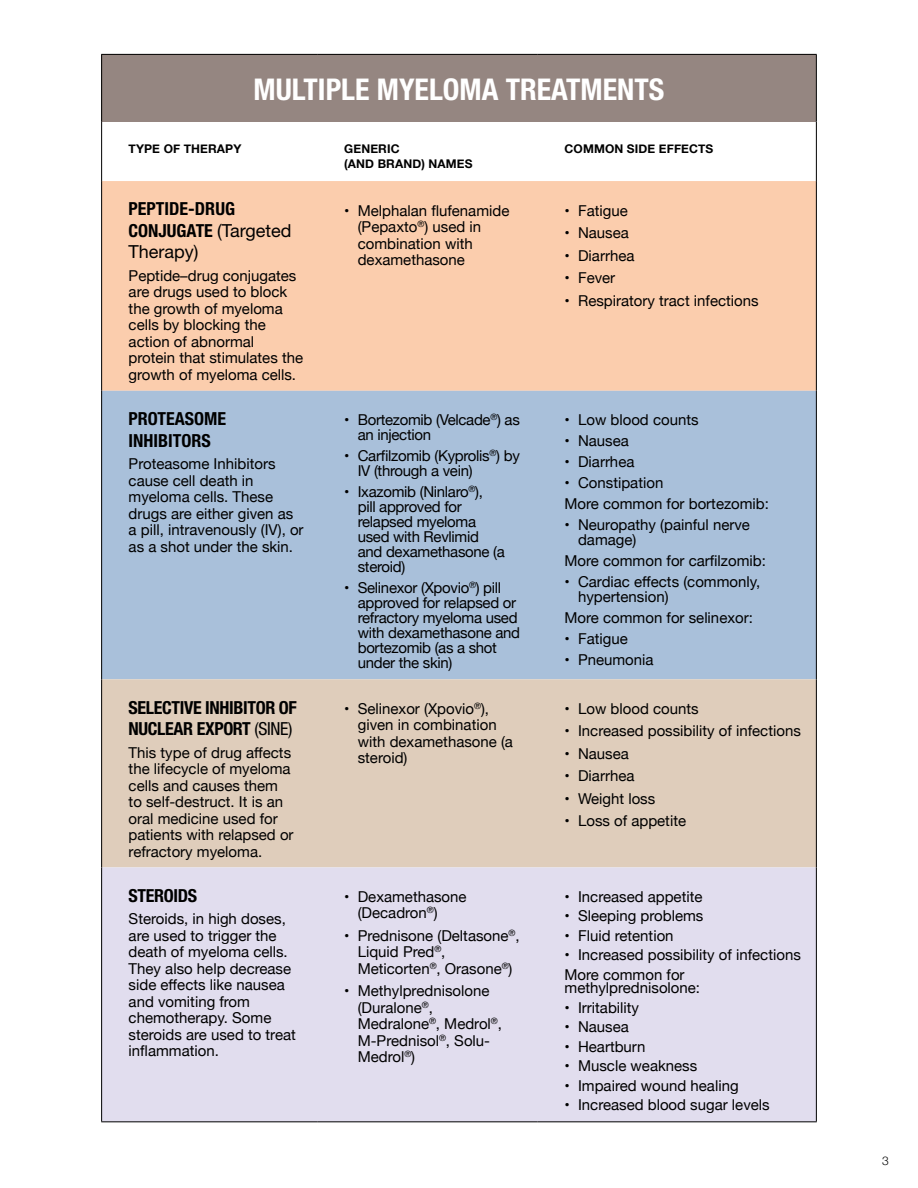
<style>
.page{position:relative;width:918px;height:1188px;background:#fff}
.page>*{position:absolute;margin:0;border:0;box-sizing:border-box;transform-origin:0 0}
.t1{font:700 condensed 30px "Helvetica Neue";color:#fff}
.t2{font:700 condensed 18px/21.6px "Helvetica Neue";color:#000}
.t3{font:700 condensed 18px/21.6px "Helvetica Neue";letter-spacing:-.02em;color:#000}
.t4{font:15px/16.5px "Helvetica Neue";color:#000}
.t5{font:15px/15px "Helvetica Neue";letter-spacing:-.02em;color:#000}
.t6{font:700 12px/14.4px "Helvetica Neue";letter-spacing:.01em;color:#000}
.t7{font:300 12px "Helvetica Neue";color:#000}
.s1{font-weight:400;font-stretch:normal}
.s2{font-weight:400}
</style>
<div class="page">
<div style="left:102px;top:54px;width:714px;height:68px;background:#958681"></div>
<div style="left:102px;top:181px;width:714px;height:210px;background:#fbcdad"></div>
<svg style="left:102px;top:391px;width:714px;height:288px;background:#a7bed8"></svg>
<div style="left:102px;top:679px;width:714px;height:188px;background:#dfcdbb"></div>
<div style="left:102px;top:867px;width:714px;height:254px;background:#e1ddee"></div>
<hr style="left:101px;top:54px;width:216px;height:1px;background:#000">
<hr style="left:101px;top:55px;width:1px;height:67px;background:#000">
<hr style="left:317px;top:54px;width:221px;height:1px;background:#000">
<hr style="left:538px;top:54px;width:279px;height:1px;background:#000">
<hr style="left:816px;top:55px;width:1px;height:67px;background:#000">
<hr style="left:101px;top:121px;width:1px;height:60px;background:#000">
<hr style="left:816px;top:121px;width:1px;height:60px;background:#000">
<hr style="left:101px;top:181px;width:1px;height:210px;background:#000">
<hr style="left:816px;top:181px;width:1px;height:210px;background:#000">
<hr style="left:101px;top:391px;width:1px;height:288px;background:#000">
<hr style="left:816px;top:391px;width:1px;height:288px;background:#000">
<hr style="left:101px;top:679px;width:1px;height:188px;background:#000">
<hr style="left:816px;top:679px;width:1px;height:188px;background:#000">
<hr style="left:816px;top:867px;width:1px;height:254px;background:#000">
<hr style="left:101px;top:1121px;width:216px;height:1px;background:#000">
<hr style="left:317px;top:1121px;width:221px;height:1px;background:#000">
<hr style="left:538px;top:1121px;width:279px;height:1px;background:#000">
<hr style="left:101px;top:867px;width:1px;height:254px;background:#000">
<h1 class="t1" style="left:254px;top:71px;width:412px">MULTIPLE MYELOMA TREATMENTS</h1>
<p class="t6" style="left:129px;top:142px;width:114px">TYPE OF THERAPY</p>
<p class="t6" style="left:344px;top:142px;width:130px">GENERIC<br>(AND BRAND) NAMES</p>
<p class="t6" style="left:565px;top:142px;width:150px">COMMON SIDE EFFECTS</p>
<p class="t2" style="left:129px;top:198px;width:164px">PEPTIDE-DRUG<br>CONJUGATE <span class="s1">(Targeted<br>Therapy)</span></p>
<p class="t4" style="left:129px;top:268px;width:176px">Peptide–drug conjugates are drugs used to block the growth of myeloma cells by blocking the action of abnormal protein that stimulates the growth of myeloma cells.</p>
<p class="t4" style="left:358px;top:203px;width:153px;text-indent:-14px">• Melphalan flufenamide (Pepaxto<sup>®</sup>) used in combination with dexamethasone</p>
<p class="t4" style="left:565px;top:203px;width:65px">• Fatigue</p>
<p class="t4" style="left:565px;top:225px;width:66px">• Nausea</p>
<p class="t4" style="left:565px;top:248px;width:71px">• Diarrhea</p>
<p class="t4" style="left:565px;top:270px;width:52px">• Fever</p>
<p class="t4" style="left:565px;top:293px;width:196px">• Respiratory tract infections</p>
<p class="t2" style="left:129px;top:408px;width:99px">PROTEASOME<br>INHIBITORS</p>
<p class="t4" style="left:129px;top:456px;width:177px">Proteasome Inhibitors cause cell death in myeloma cells. These drugs are either given as a pill, intravenously (IV), or as a shot under the skin.</p>
<p class="t3" style="left:129px;top:696px;width:170px">SELECTIVE INHIBITOR OF<br>NUCLEAR EXPORT <span class="s2">(SINE)</span></p>
<p class="t4" style="left:129px;top:745px;width:167px">This type of drug affects the lifecycle of myeloma cells and causes them to self-destruct. It is an oral medicine used for patients with relapsed or refractory myeloma.</p>
<p class="t3" style="left:129px;top:884px;width:70px">STEROIDS</p>
<p class="t4" style="left:129px;top:911px;width:169px">Steroids, in high doses, are used to trigger the death of myeloma cells.<br>They also help decrease side effects like nausea and vomiting from chemotherapy. Some steroids are used to treat inflammation.</p>
<p class="t5" style="left:358px;top:413px;width:164px;text-indent:-13px">• Bortezomib (Velcade<sup>®</sup>) as an injection</p>
<p class="t5" style="left:358px;top:449px;width:164px;text-indent:-14px">• Carfilzomib (Kyprolis<sup>®</sup>) by<br>IV (through a vein)</p>
<p class="t5" style="left:358px;top:485px;width:149px;text-indent:-14px">• Ixazomib (Ninlaro<sup>®</sup>),<br>pill approved for relapsed myeloma used with Revlimid and dexamethasone (a steroid)</p>
<p class="t5" style="left:358px;top:581px;width:164px;text-indent:-13px">• Selinexor (Xpovio<sup>®</sup>) pill approved for relapsed or refractory myeloma used with dexamethasone and bortezomib (as a shot under the skin)</p>
<p class="t4" style="left:565px;top:413px;width:136px">• Low blood counts</p>
<p class="t4" style="left:565px;top:434px;width:66px">• Nausea</p>
<p class="t4" style="left:565px;top:455px;width:71px">• Diarrhea</p>
<p class="t4" style="left:565px;top:473px;width:206px;line-height:21px">• Constipation<br>More common for bortezomib:</p>
<p class="t4" style="left:578px;top:518px;width:173px;line-height:15px;text-indent:-14px">• Neuropathy (painful nerve damage)</p>
<p class="t4" style="left:565px;top:554px;width:203px">More common for carfilzomib:</p>
<p class="t4" style="left:578px;top:575px;width:184px;line-height:15px;text-indent:-14px">• Cardiac effects (commonly, hypertension)</p>
<p class="t4" style="left:565px;top:611px;width:190px">More common for selinexor:</p>
<p class="t4" style="left:565px;top:632px;width:65px">• Fatigue</p>
<p class="t4" style="left:565px;top:653px;width:91px">• Pneumonia</p>
<p class="t4" style="left:358px;top:701px;width:157px;text-indent:-14px">• Selinexor (Xpovio<sup>®</sup>), given in combination with dexamethasone (a steroid)</p>
<p class="t4" style="left:565px;top:701px;width:136px">• Low blood counts</p>
<p class="t4" style="left:565px;top:724px;width:238px">• Increased possibility of infections</p>
<p class="t4" style="left:565px;top:746px;width:66px">• Nausea</p>
<p class="t4" style="left:565px;top:769px;width:71px">• Diarrhea</p>
<p class="t4" style="left:565px;top:791px;width:92px">• Weight loss</p>
<p class="t4" style="left:565px;top:814px;width:123px">• Loss of appetite</p>
<p class="t4" style="left:358px;top:889px;width:110px;text-indent:-14px">• Dexamethasone (Decadron<sup>®</sup>)</p>
<p class="t4" style="left:358px;top:928px;width:163px;text-indent:-13px">• Prednisone (Deltasone<sup>®</sup>,<br>Liquid Pred<sup>®</sup>,<br>Meticorten<sup>®</sup>, Orasone<sup>®</sup>)</p>
<p class="t4" style="left:358px;top:984px;width:146px;text-indent:-13px">• Methylprednisolone (Duralone<sup>®</sup>,<br>Medralone<sup>®</sup>, Medrol<sup>®</sup>,<br>M-Prednisol<sup>®</sup>, Solu-<br>Medrol<sup>®</sup>)</p>
<p class="t4" style="left:565px;top:889px;width:139px">• Increased appetite</p>
<p class="t4" style="left:565px;top:909px;width:140px">• Sleeping problems</p>
<p class="t4" style="left:565px;top:928px;width:111px">• Fluid retention</p>
<p class="t4" style="left:565px;top:946px;width:238px;line-height:19.5px">• Increased possibility of infections<br>More common for</p>
<p class="t4" style="left:565px;top:981px;width:137px">methylprednisolone:</p>
<p class="t4" style="left:565px;top:1000px;width:76px">• Irritability</p>
<p class="t4" style="left:565px;top:1020px;width:66px">• Nausea</p>
<p class="t4" style="left:565px;top:1039px;width:82px">• Heartburn</p>
<p class="t4" style="left:565px;top:1059px;width:134px">• Muscle weakness</p>
<p class="t4" style="left:565px;top:1078px;width:176px">• Impaired wound healing</p>
<p class="t4" style="left:565px;top:1098px;width:207px">• Increased blood sugar levels</p>
<p class="t7" style="left:882px;top:1151px;width:8px">3</p>
</div>
